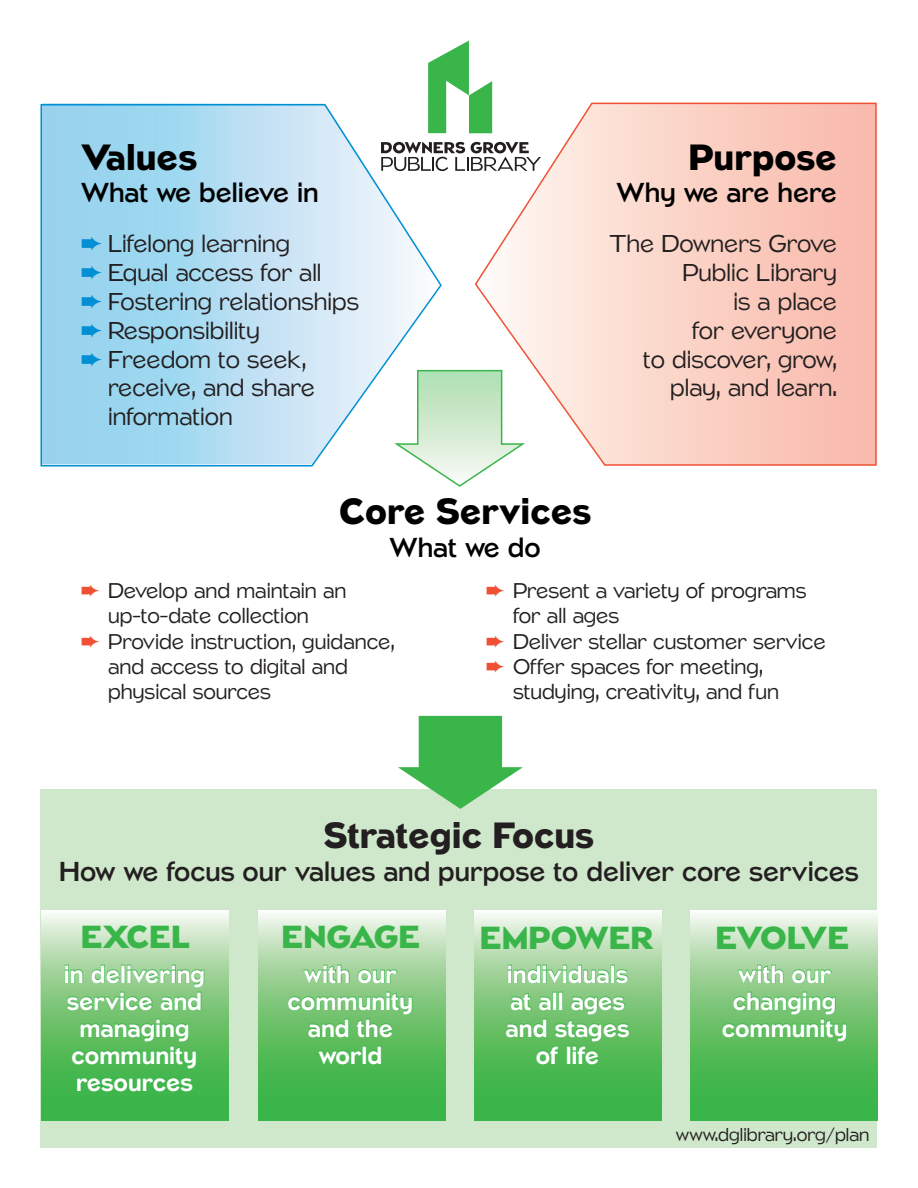
<style>
.page{position:relative;width:918px;height:1188px;background:#fff}
.page>*{position:absolute;margin:0;border:0;box-sizing:border-box;transform-origin:0 0}
.t1{font:700 36px "Naked Power Rg";color:#000}
.t2{font:700 36px "Naked Power Rg";color:#231f20}
.t3{font:700 31.5px "Naked Power Rg";color:#3ab54a}
.t4{font:27px "Naked Power Bk";color:#231f20}
.t5{font:27px "Naked Power Bk";color:#000}
.t6{font:24px "Naked Power Lt";color:#231f20}
.t7{font:24px "Naked Power Rg";color:#fff}
.t8{font:21px "Naked Power Lt";color:#231f20}
.t9{font:18px "Naked Power Lt";color:#231f20}
.s1{color:#008fd5}
.s2{color:#f05135}
</style>
<div class="page">
<div style="left:40px;top:789px;width:838px;height:359px;background:#cfe7ca"></div>
<svg style="left:690px;top:910px;width:188px;height:210px;background:#80cb82"></svg>
<svg style="left:474px;top:910px;width:188px;height:210px;background:#84cc86"></svg>
<svg style="left:258px;top:910px;width:188px;height:210px;background:#81cb83"></svg>
<svg style="left:41px;top:910px;width:188px;height:210px"></svg>
<svg style="left:65px;top:964px;width:140px;height:47px;background:#7ec77c"></svg>
<svg style="left:72px;top:1019px;width:125px;height:50px;background:#55ba58"></svg>
<div style="left:77px;top:1077px;width:116px;height:15px;background:#3eb54c"></div>
<svg style="left:303px;top:964px;width:47px;height:20px"></svg>
<svg style="left:357px;top:969px;width:41px;height:15px"></svg>
<svg style="left:288px;top:992px;width:125px;height:46px;background:#69c068"></svg>
<svg style="left:318px;top:1050px;width:44px;height:15px"></svg>
<div style="left:362px;top:1046px;width:4px;height:18px;border:1px solid #3ab54a"></div>
<svg style="left:368px;top:1045px;width:14px;height:20px"></svg>
<svg style="left:508px;top:964px;width:120px;height:20px;background:#83c982"></svg>
<div style="left:553px;top:992px;width:4px;height:18px;border:1px solid #3ab54a"></div>
<div style="left:559px;top:992px;width:4px;height:18px;border:1px solid #3ab54a"></div>
<svg style="left:505px;top:993px;width:125px;height:72px;background:#60bd61"></svg>
<svg style="left:737px;top:964px;width:47px;height:20px"></svg>
<svg style="left:792px;top:969px;width:40px;height:15px"></svg>
<svg style="left:722px;top:991px;width:125px;height:51px;background:#68bf68"></svg>
<svg style="left:430px;top:369px;width:60px;height:118px"></svg>
<svg style="left:398px;top:716px;width:125px;height:93px"></svg>
<svg style="left:428px;top:40px;width:64px;height:93px"></svg>
<svg style="left:443px;top:142px;width:31px;height:29px"></svg>
<svg style="left:474px;top:102px;width:403px;height:365px;background:#f8d5ca"></svg>
<svg style="left:40px;top:103px;width:403px;height:364px;background:#bce0f1"></svg>
<p class="t1" style="left:81px;top:135px;width:118px">Values</p>
<p class="t5" style="left:81px;top:176px;width:239px">What we believe in</p>
<p class="t6" style="left:81px;top:229px;width:210px"><span class="s1">➨</span> Lifelong learning</p>
<p class="t6" style="left:81px;top:258px;width:242px"><span class="s1">➨</span> Equal access for all</p>
<p class="t6" style="left:81px;top:287px;width:280px"><span class="s1">➨</span> Fostering relationships</p>
<p class="t6" style="left:81px;top:315px;width:180px"><span class="s1">➨</span> Responsibility</p>
<p class="t6" style="left:81px;top:344px;width:227px"><span class="s1">➨</span> Freedom to seek,</p>
<p class="t6" style="left:108px;top:373px;width:209px">receive, and share</p>
<p class="t6" style="left:108px;top:402px;width:126px">information</p>
<p class="t1" style="left:689px;top:135px;width:150px">Purpose</p>
<p class="t5" style="left:617px;top:176px;width:222px">Why we are here</p>
<p class="t6" style="left:609px;top:229px;width:229px">The Downers Grove</p>
<p class="t6" style="left:682px;top:258px;width:156px">Public Library</p>
<p class="t6" style="left:733px;top:287px;width:105px">is a place</p>
<p class="t6" style="left:692px;top:315px;width:146px">for everyone</p>
<p class="t6" style="left:643px;top:344px;width:195px">to discover, grow,</p>
<p class="t6" style="left:670px;top:373px;width:168px">play, and learn.</p>
<p class="t1" style="left:339px;top:489px;width:254px">Core Services</p>
<p class="t5" style="left:390px;top:531px;width:153px">What we do</p>
<p class="t8" style="left:81px;top:578px;width:267px"><span class="s2">➨</span> Develop and maintain an</p>
<p class="t8" style="left:486px;top:578px;width:322px"><span class="s2">➨</span> Present a variety of programs</p>
<p class="t8" style="left:108px;top:603px;width:202px">up-to-date collection</p>
<p class="t8" style="left:513px;top:603px;width:108px">for all ages</p>
<p class="t8" style="left:81px;top:628px;width:315px"><span class="s2">➨</span> Provide instruction, guidance,</p>
<p class="t8" style="left:486px;top:628px;width:341px"><span class="s2">➨</span> Deliver stellar customer service</p>
<p class="t8" style="left:108px;top:653px;width:242px">and access to digital and</p>
<p class="t8" style="left:486px;top:653px;width:279px"><span class="s2">➨</span> Offer spaces for meeting,</p>
<p class="t8" style="left:108px;top:679px;width:165px">physical sources</p>
<p class="t8" style="left:513px;top:679px;width:268px">studying, creativity, and fun</p>
<p class="t2" style="left:324px;top:813px;width:272px">Strategic Focus</p>
<p class="t4" style="left:59px;top:854px;width:801px">How we focus our values and purpose to deliver core services</p>
<p class="t3" style="left:81px;top:918px;width:111px">EXCEL</p>
<p class="t3" style="left:282px;top:917px;width:140px">ENGAGE</p>
<p class="t3" style="left:480px;top:918px;width:176px">EMPOWER</p>
<p class="t3" style="left:716px;top:918px;width:135px">EVOLVE</p>
<p class="t7" style="left:64px;top:959px;width:143px">in delivering</p>
<p class="t7" style="left:67px;top:986px;width:137px">service and</p>
<p class="t7" style="left:79px;top:1013px;width:112px">managing</p>
<p class="t7" style="left:72px;top:1040px;width:127px">community</p>
<p class="t7" style="left:76px;top:1067px;width:118px">resources</p>
<p class="t7" style="left:304px;top:959px;width:95px">with our</p>
<p class="t7" style="left:288px;top:986px;width:127px">community</p>
<p class="t7" style="left:308px;top:1013px;width:87px">and the</p>
<p class="t7" style="left:319px;top:1040px;width:65px">world</p>
<p class="t7" style="left:507px;top:959px;width:123px">individuals</p>
<p class="t7" style="left:510px;top:986px;width:117px">at all ages</p>
<p class="t7" style="left:506px;top:1013px;width:125px">and stages</p>
<p class="t7" style="left:536px;top:1040px;width:65px">of life</p>
<p class="t7" style="left:738px;top:959px;width:95px">with our</p>
<p class="t7" style="left:733px;top:986px;width:105px">changing</p>
<p class="t7" style="left:722px;top:1013px;width:127px">community</p>
<p class="t9" style="left:676px;top:1124px;width:195px">www.dglibrary.org/plan</p>
</div>
